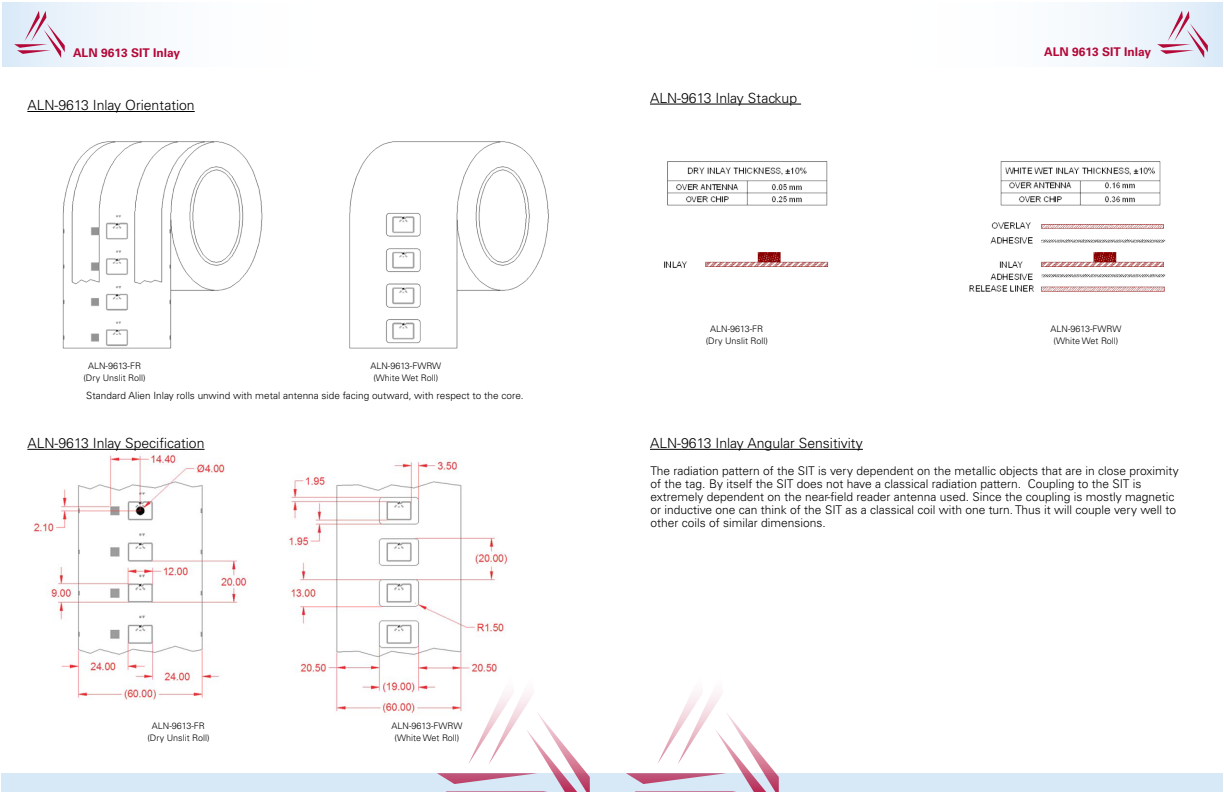
<style>
.page{position:relative;width:1224px;height:792px;background:#fff}
.page>*{position:absolute;margin:0;border:0;box-sizing:border-box;transform-origin:0 0}
.t1{font:300 14px "Univers";color:#000}
.t2{font:300 12px/13px "Univers";color:#000}
.t3{font:700 12px "Univers";color:#b30838}
.t4{font:300 10px "Univers";color:#000}
.t5{font:300 9px/12px "Univers";color:#000;text-align:center}
</style>
<div class="page">
<div style="left:725px;top:2px;width:499px;height:66px;background:linear-gradient(to right,#fff,#e9f2fb)"></div>
<div style="left:725px;top:1px;width:499px;height:67px;border:1px solid #fff"></div>
<div style="left:2px;top:2px;width:498px;height:66px;background:linear-gradient(to right,#e8f2fb,#fff)"></div>
<div style="left:1px;top:1px;width:499px;height:67px;border:1px solid #fff"></div>
<div style="left:1px;top:773px;width:611px;height:19px;background:#d7e8f7"></div>
<div style="left:612px;top:773px;width:612px;height:19px;background:#d7e8f7"></div>
<svg style="left:14px;top:11px;width:51px;height:47px;background:#dbcbdc"></svg>
<svg style="left:626px;top:693px;width:153px;height:99px"></svg>
<svg style="left:437px;top:693px;width:153px;height:99px"></svg>
<svg style="left:1157px;top:11px;width:51px;height:47px;background:#dcccdc"></svg>
<hr style="left:27px;top:111px;width:168px;height:1px;background:#000">
<hr style="left:27px;top:449px;width:178px;height:1px;background:#000">
<hr style="left:650px;top:104px;width:151px;height:1px;background:#000">
<img style="left:62px;top:141px;width:487px;height:208px">
<img style="left:664px;top:161px;width:502px;height:131px">
<hr style="left:650px;top:449px;width:213px;height:1px;background:#000">
<img style="left:33px;top:453px;width:475px;height:263px">
<p class="t3" style="left:73px;top:46px;width:109px">ALN 9613 SIT Inlay</p>
<p class="t3" style="left:1044px;top:45px;width:109px">ALN 9613 SIT Inlay</p>
<p class="t1" style="left:27px;top:97px;width:169px">ALN-9613 Inlay Orientation</p>
<p class="t5" style="left:83px;top:360px;width:64px">ALN-9613-FR (Dry Unslit Roll)</p>
<p class="t5" style="left:370px;top:360px;width:72px">ALN-9613-FWRW (White Wet Roll)</p>
<p class="t4" style="left:86px;top:389px;width:439px">Standard Alien Inlay rolls unwind with metal antenna side facing outward, with respect to the core.</p>
<p class="t1" style="left:27px;top:435px;width:179px">ALN-9613 Inlay Specification</p>
<p class="t5" style="left:147px;top:720px;width:64px">ALN-9613-FR (Dry Unslit Roll)</p>
<p class="t5" style="left:392px;top:720px;width:72px">ALN-9613-FWRW (White Wet Roll)</p>
<p class="t1" style="left:650px;top:89px;width:149px">ALN-9613 Inlay Stackup</p>
<p class="t5" style="left:706px;top:323px;width:64px">ALN-9613-FR (Dry Unslit Roll)</p>
<p class="t5" style="left:1051px;top:323px;width:72px">ALN-9613-FWRW (White Wet Roll)</p>
<p class="t1" style="left:650px;top:435px;width:214px">ALN-9613 Inlay Angular Sensitivity</p>
<p class="t2" style="left:651px;top:464px;width:530px">The radiation pattern of the SIT is very dependent on the metallic objects that are in close proximity of the tag. By itself the SIT does not have a classical radiation pattern. Coupling to the SIT is extremely dependent on the near-field reader antenna used. Since the coupling is mostly magnetic or inductive one can think of the SIT as a classical coil with one turn. Thus it will couple very well to other coils of similar dimensions.</p>
</div>
